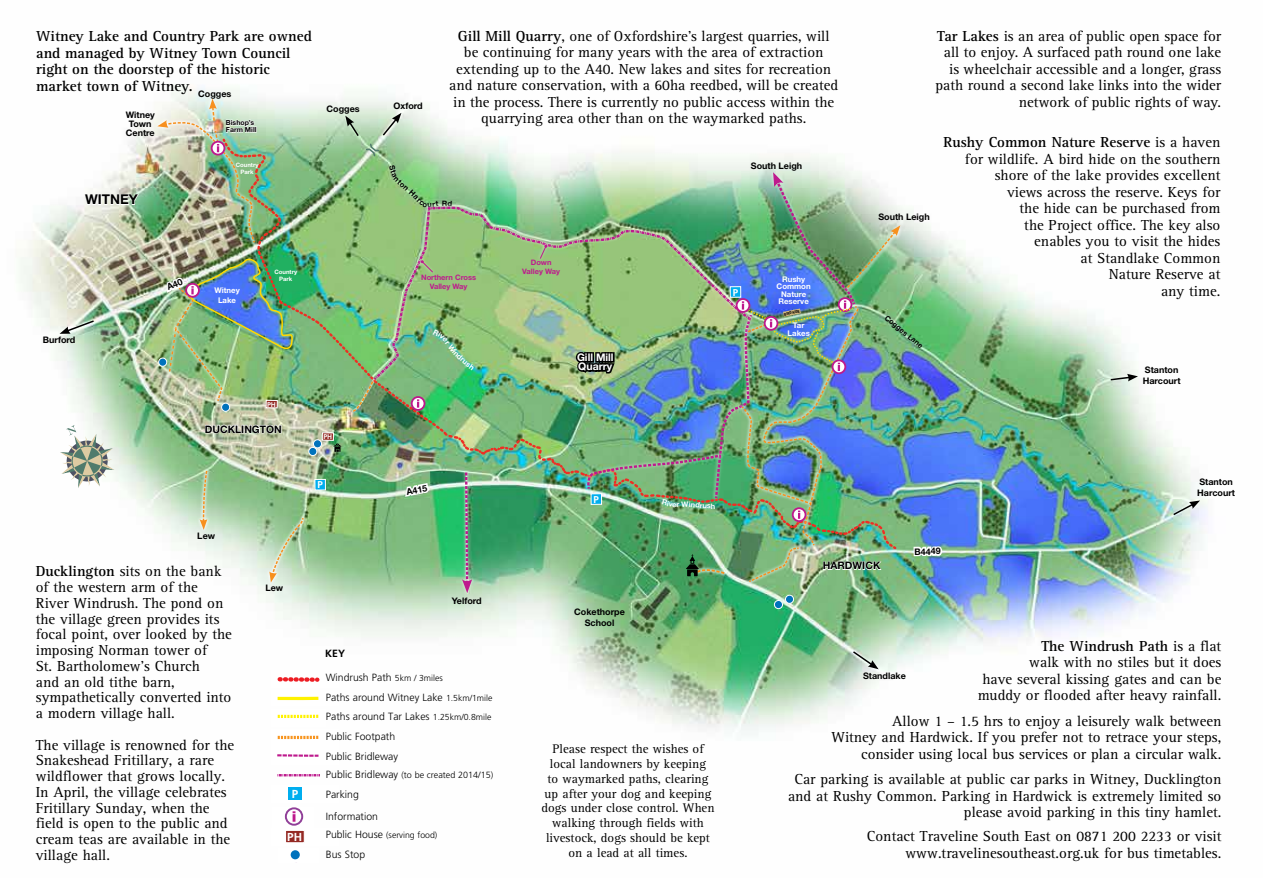
<style>
.page{position:relative;width:1263px;height:893px;background:#fff}
.page>*{position:absolute;margin:0;border:0;box-sizing:border-box;transform-origin:0 0}
.t1{font:15px/16.5px "Rotis Serif";color:#000;text-align:right}
.t2{font:700 15px/16.5px "Rotis Serif";color:#000}
.t3{font:700 13.5px "Helvetica Neue";color:#000}
.t4{font:12.9px/14.7px "Rotis Serif";color:#000;text-align:center}
.t5{font:700 11.55px "Frutiger";color:#fff}
.t6{font:300 10.5px/19.8px "Frutiger";color:#000}
.t7{font:700 10.5px/9px "Helvetica Neue";color:#fff}
.t8{font:700 10.5px "Frutiger";color:#000}
.t9{font:700 10.5px "Frutiger";color:#fff}
.t10{font:700 10.35px "Helvetica Neue";color:#000}
.t11{font:700 9.9px "Frutiger";color:#fff}
.t12{font:700 9px/10.8px "Helvetica Neue";color:#000;text-align:center}
.t13{font:300 9px "Frutiger";color:#000}
.t14{font:300 8.7px "Frutiger";color:#000}
.t15{font:700 7.8px/7.5px "Helvetica Neue";color:#fff;text-align:center}
.t16{font:700 7.5px/9px "Helvetica Neue";color:#be1a8d;text-align:center}
.t17{font:700 7.5px "Helvetica Neue";color:#000}
.t18{font:700 6.9px/6.9px "Helvetica Neue";color:#000}
.t19{font:700 6px/7.2px "Helvetica Neue";color:#fff;text-align:center}
.t20{font:700 condensed 3.9px "Helvetica Neue";color:#000}
.s1{font-weight:700}
.s2{font-size:8.7px}
.s3{font-size:10.5px}
</style>
<div class="page">
<img style="left:20px;top:87px;width:1187px;height:690px">
<div style="left:271px;top:670px;width:68px;height:18px;background:#fff"></div>
<svg style="left:280px;top:677px;width:37px;height:5px"></svg>
<div style="left:271px;top:690px;width:68px;height:15px;background:#fff"></div>
<svg style="left:277px;top:696px;width:42px;height:5px"></svg>
<div style="left:271px;top:709px;width:55px;height:18px;background:#fff"></div>
<svg style="left:277px;top:714px;width:42px;height:5px"></svg>
<div style="left:271px;top:729px;width:68px;height:18px;background:#fff"></div>
<svg style="left:277px;top:735px;width:42px;height:5px"></svg>
<div style="left:271px;top:748px;width:68px;height:17px;background:#fff"></div>
<svg style="left:277px;top:754px;width:42px;height:3px"></svg>
<svg style="left:274px;top:765px;width:48px;height:1px"></svg>
<div style="left:288px;top:788px;width:14px;height:12px;background:#00aeef"></div>
<svg style="left:286px;top:808px;width:16px;height:17px"></svg>
<div style="left:285px;top:807px;width:18px;height:19px;border:2px solid #903f98;border-radius:50%"></div>
<svg style="left:293px;top:811px;width:2px;height:11px"></svg>
<div style="left:285px;top:830px;width:20px;height:13px;background:#942923;border:1px solid #fff"></div>
<div style="left:291px;top:850px;width:9px;height:9px;background:#0072bc;border-radius:50%"></div>
<svg style="left:277px;top:774px;width:43px;height:2px"></svg>
<div style="left:459px;top:469px;width:16px;height:127px;background:#fff;opacity:.75"></div>
<div style="left:206px;top:95px;width:14px;height:29px;background:#ebf4f1"></div>
<svg style="left:154px;top:117px;width:3px;height:35px"></svg>
<svg style="left:60px;top:319px;width:35px;height:15px"></svg>
<svg style="left:1109px;top:374px;width:29px;height:7px"></svg>
<svg style="left:1172px;top:500px;width:28px;height:17px"></svg>
<svg style="left:851px;top:650px;width:28px;height:19px"></svg>
<svg style="left:84px;top:192px;width:55px;height:16px"></svg>
<div style="left:785px;top:595px;width:9px;height:8px;background:#0072bc;border-radius:50%"></div>
<div style="left:785px;top:595px;width:9px;height:9px;border:1px solid #fff;border-radius:50%"></div>
<div style="left:774px;top:600px;width:9px;height:9px;background:#0072bc;border-radius:50%"></div>
<div style="left:774px;top:600px;width:9px;height:9px;border:1px solid #fff;border-radius:50%"></div>
<svg style="left:60px;top:425px;width:55px;height:63px"></svg>
<img style="left:157px;top:99px;width:787px;height:494px">
<p class="t2" style="left:36px;top:28px;width:277px">Witney Lake and Country Park are owned and managed by Witney Town Council right on the doorstep of the historic market town of Witney.</p>
<p class="t1" style="left:449px;top:28px;width:391px;text-align:center"><span class="s1">Gill Mill Quarry</span>, one of Oxfordshire’s largest quarries, will be continuing for many years with the area of extraction extending up to the A40. New lakes and sites for recreation and nature conservation, with a 60ha reedbed, will be created in the process. There is currently no public access within the quarrying area other than on the waymarked paths.</p>
<p class="t1" style="left:935px;top:28px;width:287px"><span class="s1">Tar Lakes</span> is an area of public open space for all to enjoy. A surfaced path round one lake is wheelchair accessible and a longer, grass path round a second lake links into the wider network of public rights of way.</p>
<p class="t12" style="left:198px;top:88px;width:35px">Cogges</p>
<p class="t12" style="left:327px;top:103px;width:35px">Cogges</p>
<p class="t12" style="left:394px;top:100px;width:31px">Oxford</p>
<p class="t12" style="left:126px;top:110px;width:31px;line-height:9px">Witney<br>Town<br>Centre</p>
<p class="t18" style="left:226px;top:119px;width:32px">Bishop’s<br>Farm Mill</p>
<p class="t1" style="left:943px;top:135px;width:278px"><span class="s1">Rushy Common Nature Reserve</span> is a haven for wildlife. A bird hide on the southern shore of the lake provides excellent<br>views across the reserve. Keys for<br>the hide can be purchased from<br>the Project office. The key also<br>enables you to visit the hides<br>at Standlake Common<br>Nature Reserve at<br>any time.</p>
<p class="t12" style="left:751px;top:160px;width:53px">South Leigh</p>
<p class="t19" style="left:236px;top:161px;width:24px">Country<br>Park</p>
<p class="t3" style="left:85px;top:191px;width:54px">WITNEY</p>
<p class="t12" style="left:878px;top:211px;width:53px">South Leigh</p>
<p class="t16" style="left:522px;top:257px;width:39px">Down<br>Valley Way</p>
<p class="t19" style="left:274px;top:268px;width:24px">Country<br>Park</p>
<p class="t16" style="left:421px;top:272px;width:57px">Northern Cross<br>Valley Way</p>
<p class="t15" style="left:214px;top:286px;width:27px;line-height:9.4px">Witney<br>Lake</p>
<p class="t15" style="left:776px;top:275px;width:36px">Rushy<br>Common<br>Nature<br>Reserve</p>
<p class="t15" style="left:787px;top:322px;width:24px">Tar<br>Lakes</p>
<p class="t7" style="left:577px;top:353px;width:38px">Gill Mill<br>Quarry</p>
<p class="t11" style="left:733px;top:286px;width:7px">P</p>
<p class="t20" style="left:784px;top:312px;width:17px;rotate:-12deg">BIRD HIDE</p>
<p class="t17" style="left:889px;top:313px;width:49px;rotate:40deg">Cogges Lane</p>
<p class="t12" style="left:43px;top:335px;width:34px">Burford</p>
<p class="t12" style="left:1143px;top:364px;width:39px;text-align:left">Stanton<br>Harcourt</p>
<p class="t10" style="left:205px;top:423px;width:79px">DUCKLINGTON</p>
<p class="t12" style="left:197px;top:530px;width:19px">Lew</p>
<p class="t11" style="left:317px;top:479px;width:7px">P</p>
<p class="t12" style="left:405px;top:486px;width:23px;rotate:-11deg">A415</p>
<p class="t1" style="left:36px;top:564px;width:198px;line-height:15.8px;text-align:left"><span class="s1">Ducklington</span> sits on the bank of the western arm of the<br>River Windrush. The pond on the village green provides its focal point, over looked by the imposing Norman tower of<br>St. Bartholomew’s Church<br>and an old tithe barn, sympathetically converted into a modern village hall.</p>
<p class="t1" style="left:36px;top:737px;width:200px;line-height:15.8px;text-align:left">The village is renowned for the<br>Snakeshead Fritillary, a rare wildflower that grows locally.<br>In April, the village celebrates<br>Fritillary Sunday, when the field is open to the public and cream teas are available in the village hall.</p>
<p class="t12" style="left:265px;top:582px;width:19px">Lew</p>
<p class="t8" style="left:325px;top:647px;width:21px">KEY</p>
<p class="t12" style="left:452px;top:595px;width:31px">Yelford</p>
<p class="t6" style="left:326px;top:667px;width:168px">Windrush Path <span class="s2">5km / 3miles<br></span>Paths around Witney Lake <span class="s2">1.5km/1mile<br></span>Paths around Tar Lakes <span class="s2">1.25km/0.8mile</span></p>
<p class="t6" style="left:326px;top:727px;width:74px">Public Footpath<br>Public Bridleway</p>
<p class="t13" style="left:326px;top:770px;width:169px"><span class="s3">Public Bridleway</span> (to be created 2014/15)</p>
<p class="t5" style="left:292px;top:787px;width:8px">P</p>
<p class="t6" style="left:326px;top:784px;width:35px">Parking</p>
<p class="t9" style="left:287px;top:834px;width:15px">PH</p>
<p class="t6" style="left:326px;top:807px;width:54px">Information</p>
<p class="t5" style="left:274px;top:825px;width:16px">PH</p>
<p class="t5" style="left:287px;top:830px;width:16px">PH</p>
<p class="t14" style="left:326px;top:830px;width:113px"><span class="s3">Public House</span> (serving food)</p>
<p class="t6" style="left:326px;top:844px;width:41px">Bus Stop</p>
<p class="t11" style="left:594px;top:493px;width:7px">P</p>
<p class="t12" style="left:574px;top:606px;width:52px">Cokethorpe<br>School</p>
<p class="t4" style="left:541px;top:742px;width:175px">Please respect the wishes of local landowners by keeping<br>to waymarked paths, clearing up after your dog and keeping dogs under close control. When walking through fields with livestock, dogs should be kept on a lead at all times.</p>
<p class="t10" style="left:823px;top:559px;width:59px">HARDWICK</p>
<p class="t12" style="left:914px;top:546px;width:28px;rotate:-1deg">B4449</p>
<p class="t12" style="left:1197px;top:477px;width:39px;text-align:left">Stanton<br>Harcourt</p>
<p class="t1" style="left:978px;top:638px;width:245px"><span class="s1">The Windrush Path</span> is a flat<br>walk with no stiles but it does<br>have several kissing gates and can be muddy or flooded after heavy rainfall.</p>
<p class="t1" style="left:831px;top:713px;width:391px">Allow 1 – 1.5 hrs to enjoy a leisurely walk between<br>Witney and Hardwick. If you prefer not to retrace your steps, consider using local bus services or plan a circular walk.</p>
<p class="t1" style="left:788px;top:771px;width:435px">Car parking is available at public car parks in Witney, Ducklington and at Rushy Common. Parking in Hardwick is extremely limited so please avoid parking in this tiny hamlet.</p>
<p class="t1" style="left:867px;top:828px;width:356px">Contact Traveline South East on 0871 200 2233 or visit www.travelinesoutheast.org.uk for bus timetables.</p>
<p class="t12" style="left:863px;top:670px;width:44px">Standlake</p>
</div>
